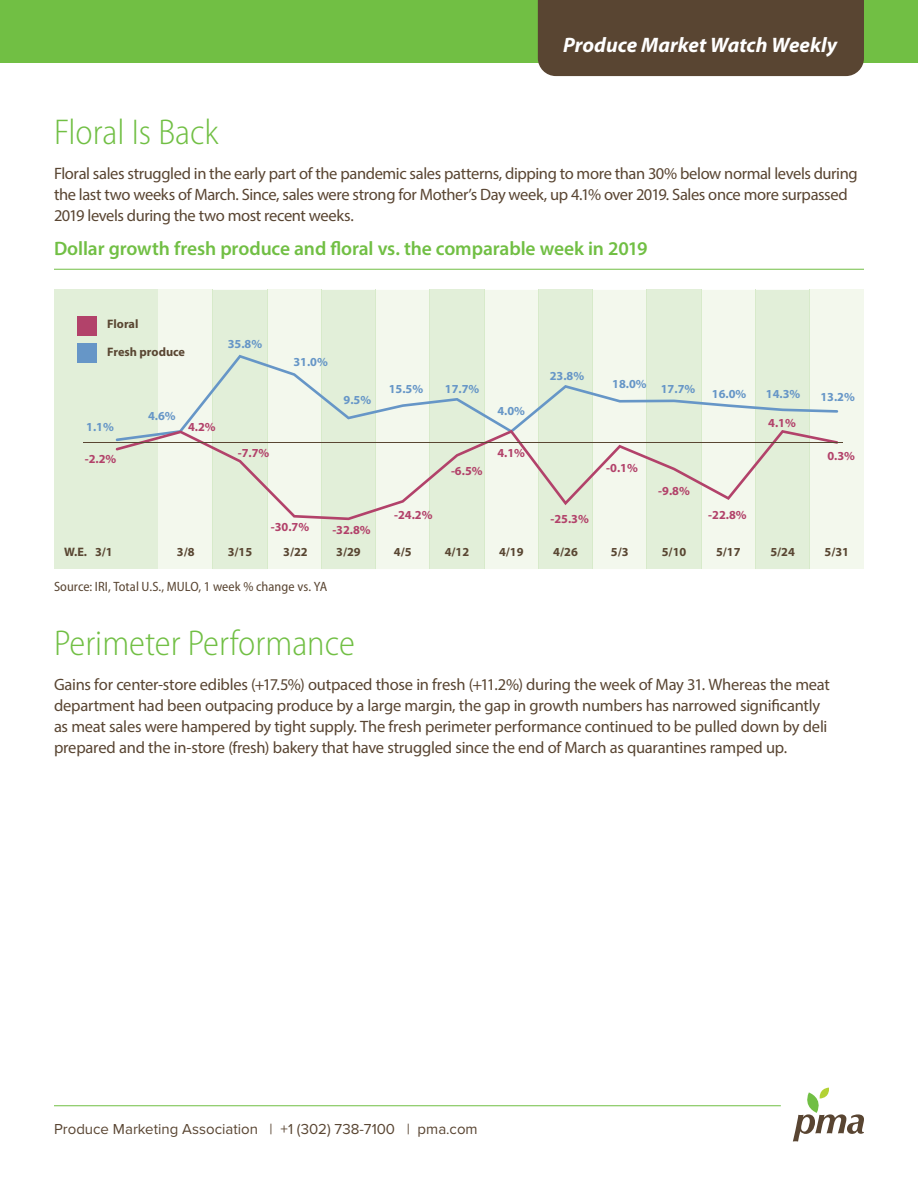
<style>
.page{position:relative;width:918px;height:1188px;background:#fff}
.page>*{position:absolute;margin:0;border:0;box-sizing:border-box;transform-origin:0 0}
.Body{font:300 semi-condensed 36px "Myriad Pro";color:#71bf44}
.Body-2{font:italic 700 21px "Myriad Pro";color:#fff}
.Table_Header{font:600 19.5px "Myriad Pro";letter-spacing:-.005em;color:#71bf44}
.Body-3{font:16.5px/21px "Myriad Pro";letter-spacing:-.015em;color:#594532}
.t1{font:15px "Proxima Nova";color:#594532}
.Body-4{font:semi-condensed 13.5px "Myriad Pro";letter-spacing:.005em;color:#594532}
.t2{font:700 12.3px "Myriad Pro";color:#594632}
.t3{font:700 12.3px "Myriad Pro";color:#b2426a}
.t4{font:700 12.3px "Myriad Pro";color:#6696c7}
</style>
<div class="page">
<div style="left:0;top:0;width:918px;height:63px;background:#71bf44"></div>
<svg style="left:793px;top:1088px;width:71px;height:54px"></svg>
<hr style="left:54px;top:269px;width:810px;height:1px;background:#71bf44">
<hr style="left:54px;top:303px;width:810px;height:1px;background:#71bf44">
<div style="left:810px;top:290px;width:54px;height:279px;background:#f3f8ed"></div>
<div style="left:430px;top:290px;width:54px;height:279px;background:#e2efd9"></div>
<div style="left:647px;top:290px;width:54px;height:279px;background:#e2efd9"></div>
<div style="left:54px;top:290px;width:104px;height:279px;background:#e2efd9"></div>
<div style="left:159px;top:290px;width:54px;height:279px;background:#f3f8ed"></div>
<div style="left:267px;top:290px;width:54px;height:279px;background:#f3f8ed"></div>
<div style="left:213px;top:290px;width:54px;height:279px;background:#e2efd9"></div>
<div style="left:538px;top:290px;width:55px;height:279px;background:#e2efd9"></div>
<svg style="left:321px;top:290px;width:109px;height:279px;background:#e9f3e2"></svg>
<div style="left:484px;top:290px;width:54px;height:279px;background:#f3f8ed"></div>
<div style="left:593px;top:290px;width:54px;height:279px;background:#f3f8ed"></div>
<svg style="left:701px;top:290px;width:109px;height:279px;background:#e9f3e2"></svg>
<div style="left:78px;top:316px;width:19px;height:20px;background:#b2426a"></div>
<div style="left:78px;top:343px;width:19px;height:19px;background:#6696c7"></div>
<svg style="left:158px;top:355px;width:680px;height:75px"></svg>
<svg style="left:116px;top:430px;width:722px;height:90px;fill:#e2efd9"></svg>
<hr style="left:83px;top:442px;width:760px;height:1px;background:#594632">
<div style="left:538px;top:0;width:326px;height:76px;background:#594532"></div>
<hr style="left:54px;top:1105px;width:727px;height:1px;background:#71bf44">
<p class="Body-2" style="left:563px;top:32px;width:276px">Produce Market Watch Weekly</p>
<p class="Body" style="left:54px;top:111px;width:166px">Floral Is Back</p>
<p class="Body-3" style="left:54px;top:163px;width:805px">Floral sales struggled in the early part of the pandemic sales patterns, dipping to more than 30% below normal levels during the last two weeks of March. Since, sales were strong for Mother’s Day week, up 4.1% over 2019. Sales once more surpassed<br>2019 levels during the two most recent weeks.</p>
<p class="Table_Header" style="left:54px;top:236px;width:595px">Dollar growth fresh produce and floral vs. the comparable week in 2019</p>
<p class="t2" style="left:107px;top:316px;width:33px">Floral</p>
<p class="t2" style="left:107px;top:344px;width:79px">Fresh produce</p>
<p class="t4" style="left:228px;top:335px;width:36px">35.8%</p>
<p class="t4" style="left:148px;top:408px;width:29px">4.6%</p>
<p class="t4" style="left:86px;top:419px;width:29px">1.1%</p>
<p class="t3" style="left:188px;top:419px;width:29px">4.2%</p>
<p class="t3" style="left:85px;top:451px;width:33px">-2.2%</p>
<p class="t3" style="left:238px;top:445px;width:33px">-7.7%</p>
<p class="t4" style="left:293px;top:354px;width:36px">31.0%</p>
<p class="t4" style="left:344px;top:392px;width:29px">9.5%</p>
<p class="t3" style="left:271px;top:519px;width:40px">-30.7%</p>
<p class="t3" style="left:332px;top:522px;width:40px">-32.8%</p>
<p class="t4" style="left:389px;top:381px;width:36px">15.5%</p>
<p class="t4" style="left:445px;top:381px;width:36px">17.7%</p>
<p class="t3" style="left:394px;top:507px;width:40px">-24.2%</p>
<p class="t3" style="left:451px;top:463px;width:33px">-6.5%</p>
<p class="t4" style="left:497px;top:403px;width:29px">4.0%</p>
<p class="t3" style="left:497px;top:445px;width:29px">4.1%</p>
<p class="t4" style="left:550px;top:368px;width:36px">23.8%</p>
<p class="t3" style="left:550px;top:510px;width:40px">-25.3%</p>
<p class="t4" style="left:612px;top:376px;width:36px">18.0%</p>
<p class="t4" style="left:661px;top:381px;width:36px">17.7%</p>
<p class="t4" style="left:712px;top:386px;width:36px">16.0%</p>
<p class="t4" style="left:766px;top:386px;width:36px">14.3%</p>
<p class="t3" style="left:768px;top:415px;width:29px">4.1%</p>
<p class="t3" style="left:606px;top:460px;width:33px">-0.1%</p>
<p class="t3" style="left:658px;top:483px;width:33px">-9.8%</p>
<p class="t3" style="left:708px;top:507px;width:40px">-22.8%</p>
<p class="t2" style="left:64px;top:544px;width:50px">W.E. 3/1</p>
<p class="t2" style="left:177px;top:544px;width:19px">3/8</p>
<p class="t2" style="left:228px;top:544px;width:26px">3/15</p>
<p class="t2" style="left:283px;top:544px;width:26px">3/22</p>
<p class="t2" style="left:336px;top:544px;width:26px">3/29</p>
<p class="t2" style="left:394px;top:544px;width:19px">4/5</p>
<p class="t2" style="left:445px;top:544px;width:26px">4/12</p>
<p class="t2" style="left:499px;top:544px;width:26px">4/19</p>
<p class="t2" style="left:553px;top:544px;width:26px">4/26</p>
<p class="t2" style="left:611px;top:544px;width:19px">5/3</p>
<p class="t2" style="left:662px;top:544px;width:26px">5/10</p>
<p class="t2" style="left:716px;top:544px;width:26px">5/17</p>
<p class="t2" style="left:770px;top:544px;width:26px">5/24</p>
<p class="t4" style="left:820px;top:389px;width:36px">13.2%</p>
<p class="t3" style="left:827px;top:447px;width:29px">0.3%</p>
<p class="t2" style="left:825px;top:544px;width:26px">5/31</p>
<p class="Body-4" style="left:54px;top:579px;width:275px">Source: IRI, Total U.S., MULO, 1 week % change vs. YA</p>
<p class="Body" style="left:54px;top:622px;width:302px">Perimeter Performance</p>
<p class="Body-3" style="left:54px;top:673px;width:778px">Gains for center-store edibles (+17.5%) outpaced those in fresh (+11.2%) during the week of May 31. Whereas the meat department had been outpacing produce by a large margin, the gap in growth numbers has narrowed significantly as meat sales were hampered by tight supply. The fresh perimeter performance continued to be pulled down by deli prepared and the in-store (fresh) bakery that have struggled since the end of March as quarantines ramped up.</p>
<p class="t1" style="left:54px;top:1118px;width:425px">Produce Marketing Association | +1 (302) 738-7100 | pma.com</p>
</div>
